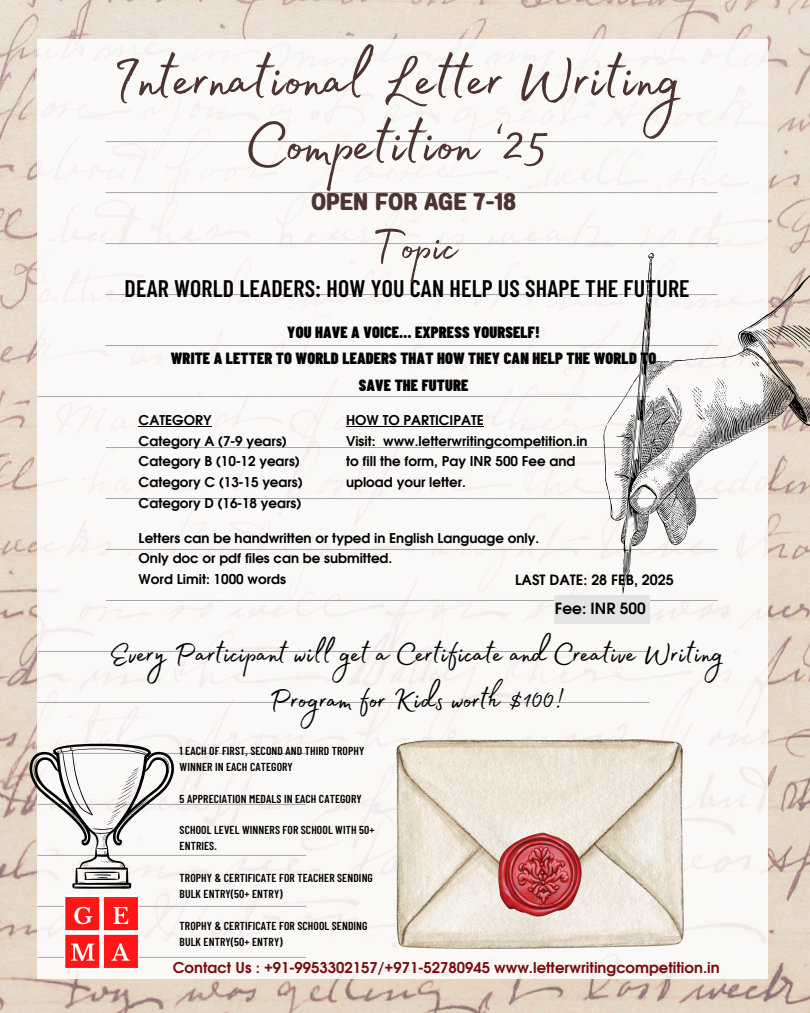
<style>
.page{position:relative;width:810px;height:1013px;background:#fff}
.page>*{position:absolute;margin:0;border:0;box-sizing:border-box;transform-origin:0 0}
.t1{font:77.1px/65.1px "Madelyn Fill";color:#4d3430;text-align:center}
.t2{font:59.1px "Madelyn Fill";color:#4d3430}
.t3{font:37.6px/46px "Madelyn Fill";color:#000;text-align:center}
.t4{font:800 semi-condensed 24.2px "Prachason Neue Mon";color:#4d3430}
.t5{font:600 23.9px "Barlow Condensed";letter-spacing:.01em;color:#000}
.t6{font:900 16.2px/26.4px "Barlow Condensed";letter-spacing:.01em;color:#000;text-align:center}
.t7{font:700 15.4px "Evolventa";color:#000}
.t8{font:700 14.9px "Evolventa";color:#760b0b}
.t9{font:700 14.2px "Evolventa";color:#000}
.t10{font:700 13.5px/20.7px "Evolventa";color:#000}
.t11{font:600 11.6px/15.9px "Barlow Condensed";letter-spacing:.01em;color:#000}
</style>
<div class="page">
<img style="left:0;top:0;width:810px;height:1012px">
<div style="left:38px;top:39px;width:730px;height:939px;background:#fbf9f7"></div>
<hr style="left:106px;top:141px;width:612px;height:1px;background:#a6a6a6">
<hr style="left:106px;top:192px;width:612px;height:1px;background:#a6a6a6">
<hr style="left:106px;top:243px;width:612px;height:1px;background:#a6a6a6">
<hr style="left:106px;top:294px;width:612px;height:1px;background:#a6a6a6">
<hr style="left:106px;top:498px;width:612px;height:1px;background:#a6a6a6">
<hr style="left:106px;top:549px;width:612px;height:1px;background:#a6a6a6">
<hr style="left:106px;top:600px;width:612px;height:1px;background:#a6a6a6">
<hr style="left:38px;top:651px;width:612px;height:1px;background:#a6a6a6">
<hr style="left:38px;top:702px;width:612px;height:1px;background:#a6a6a6">
<hr style="left:38px;top:753px;width:268px;height:1px;background:#a6a6a6">
<hr style="left:38px;top:804px;width:268px;height:1px;background:#a6a6a6">
<hr style="left:38px;top:855px;width:268px;height:1px;background:#a6a6a6">
<hr style="left:38px;top:906px;width:268px;height:1px;background:#a6a6a6">
<hr style="left:106px;top:345px;width:612px;height:1px;background:#a6a6a6">
<hr style="left:38px;top:396px;width:612px;height:1px;background:#a6a6a6">
<hr style="left:106px;top:447px;width:612px;height:1px;background:#a6a6a6">
<hr style="left:38px;top:957px;width:268px;height:1px;background:#a6a6a6">
<img style="left:396px;top:739px;width:288px;height:210px">
<img style="left:65px;top:897px;width:74px;height:71px">
<hr style="left:346px;top:426px;width:138px;height:1px;background:#000">
<svg style="left:475px;top:175px;width:335px;height:428px"></svg>
<svg style="left:29px;top:743px;width:145px;height:145px"></svg>
<hr style="left:139px;top:426px;width:73px;height:1px;background:#000">
<div style="left:554px;top:595px;width:96px;height:28px;background:#e4e4e4"></div>
<p class="t1" style="left:111px;top:33px;width:572px">International Letter Writing<br>Competition ‘25</p>
<p class="t4" style="left:311px;top:190px;width:207px">OPEN FOR AGE 7-18</p>
<p class="t2" style="left:371px;top:201px;width:87px">Topic</p>
<h2 class="t5" style="left:125px;top:272px;width:567px">DEAR WORLD LEADERS: HOW YOU CAN HELP US SHAPE THE FUTURE</h2>
<p class="t6" style="left:171px;top:318px;width:487px">YOU HAVE A VOICE… EXPRESS YOURSELF!<br>WRITE A LETTER TO WORLD LEADERS THAT HOW THEY CAN HELP THE WORLD TO<br>SAVE THE FUTURE</p>
<p class="t10" style="left:139px;top:410px;width:166px">CATEGORY<br>Category A (7-9 years)<br>Category B (10-12 years)<br>Category C (13-15 years)<br>Category D (16-18 years)</p>
<p class="t10" style="left:139px;top:528px;width:402px">Letters can be handwritten or typed in English Language only.<br>Only doc or pdf files can be submitted.<br>Word Limit: 1000 words</p>
<p class="t10" style="left:346px;top:410px;width:243px">HOW TO PARTICIPATE<br>Visit: www.letterwritingcompetition.in to fill the form, Pay INR 500 Fee and upload your letter.</p>
<h1 class="t9" style="left:515px;top:573px;width:160px">LAST DATE: 28 FEB, 2025</h1>
<p class="t7" style="left:555px;top:602px;width:92px">Fee: INR 500</p>
<p class="t3" style="left:109px;top:624px;width:616px">Every Participant will get a Certificate and Creative Writing<br>Program for Kids worth $100!</p>
<h4 class="t11" style="left:180px;top:742px;width:186px">1 EACH OF FIRST, SECOND AND THIRD TROPHY<br>WINNER IN EACH CATEGORY</h4>
<p class="t11" style="left:180px;top:790px;width:184px">5 APPRECIATION MEDALS IN EACH CATEGORY</p>
<h5 class="t11" style="left:180px;top:821px;width:196px">SCHOOL LEVEL WINNERS FOR SCHOOL WITH 50+<br>ENTRIES.</h5>
<p class="t11" style="left:180px;top:869px;width:195px">TROPHY &amp; CERTIFICATE FOR TEACHER SENDING<br>BULK ENTRY(50+ ENTRY)</p>
<p class="t11" style="left:180px;top:917px;width:189px">TROPHY &amp; CERTIFICATE FOR SCHOOL SENDING<br>BULK ENTRY(50+ ENTRY)</p>
<h4 class="t8" style="left:173px;top:961px;width:548px">Contact Us : +91-9953302157/+971-52780945 www.letterwritingcompetition.in</h4>
</div>
